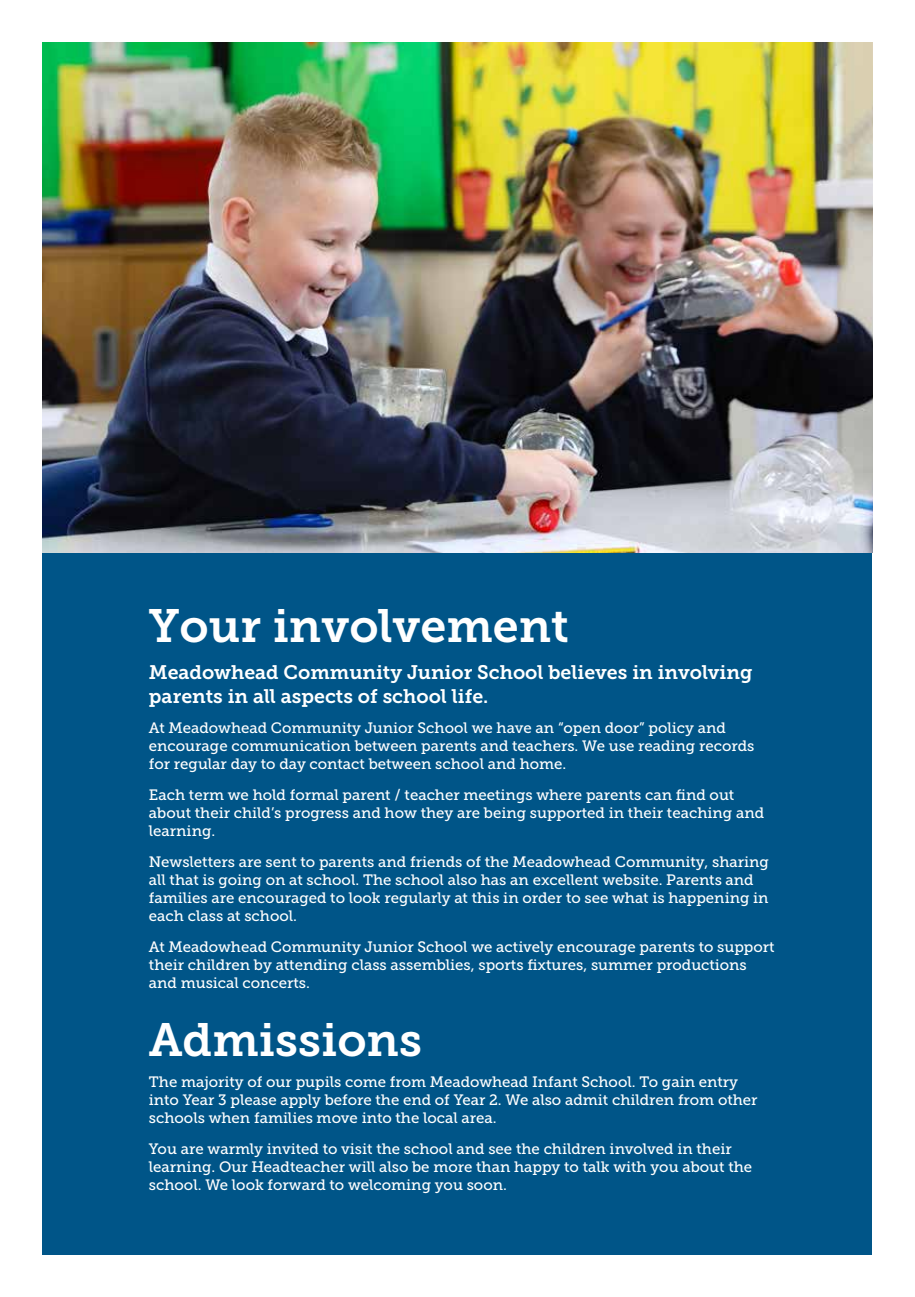
<style>
.page{position:relative;width:915px;height:1297px;background:#fff}
.page>*{position:absolute;margin:0;border:0;box-sizing:border-box;transform-origin:0 0}
.t1{font:46.5px "Museo Slab 700";color:#fff}
.t2{font:19.5px/24px "Museo Slab 700";color:#fff}
.t3{font:15px/18px "Museo Slab 500";color:#fff}
</style>
<div class="page">
<div style="left:43px;top:242px;width:829px;height:1012px;background:#058"></div>
<img style="left:43px;top:43px;width:829px;height:510px">
<h1 class="t1" style="left:149px;top:599px;width:421px">Your involvement</h1>
<h2 class="t2" style="left:149px;top:660px;width:604px">Meadowhead Community Junior School believes in involving parents in all aspects of school life.</h2>
<p class="t3" style="left:149px;top:719px;width:606px">At Meadowhead Community Junior School we have an “open door” policy and encourage communication between parents and teachers. We use reading records for regular day to day contact between school and home.</p>
<p class="t3" style="left:149px;top:786px;width:616px">Each term we hold formal parent / teacher meetings where parents can find out about their child’s progress and how they are being supported in their teaching and learning.</p>
<p class="t3" style="left:149px;top:853px;width:621px">Newsletters are sent to parents and friends of the Meadowhead Community, sharing all that is going on at school. The school also has an excellent website. Parents and families are encouraged to look regularly at this in order to see what is happening in each class at school.</p>
<p class="t3" style="left:149px;top:938px;width:627px">At Meadowhead Community Junior School we actively encourage parents to support their children by attending class assemblies, sports fixtures, summer productions and musical concerts.</p>
<h1 class="t1" style="left:149px;top:1014px;width:274px">Admissions</h1>
<p class="t3" style="left:149px;top:1073px;width:610px">The majority of our pupils come from Meadowhead Infant School. To gain entry into Year 3 please apply before the end of Year 2. We also admit children from other schools when families move into the local area.</p>
<p class="t3" style="left:149px;top:1140px;width:604px">You are warmly invited to visit the school and see the children involved in their learning. Our Headteacher will also be more than happy to talk with you about the school. We look forward to welcoming you soon.</p>
</div>
